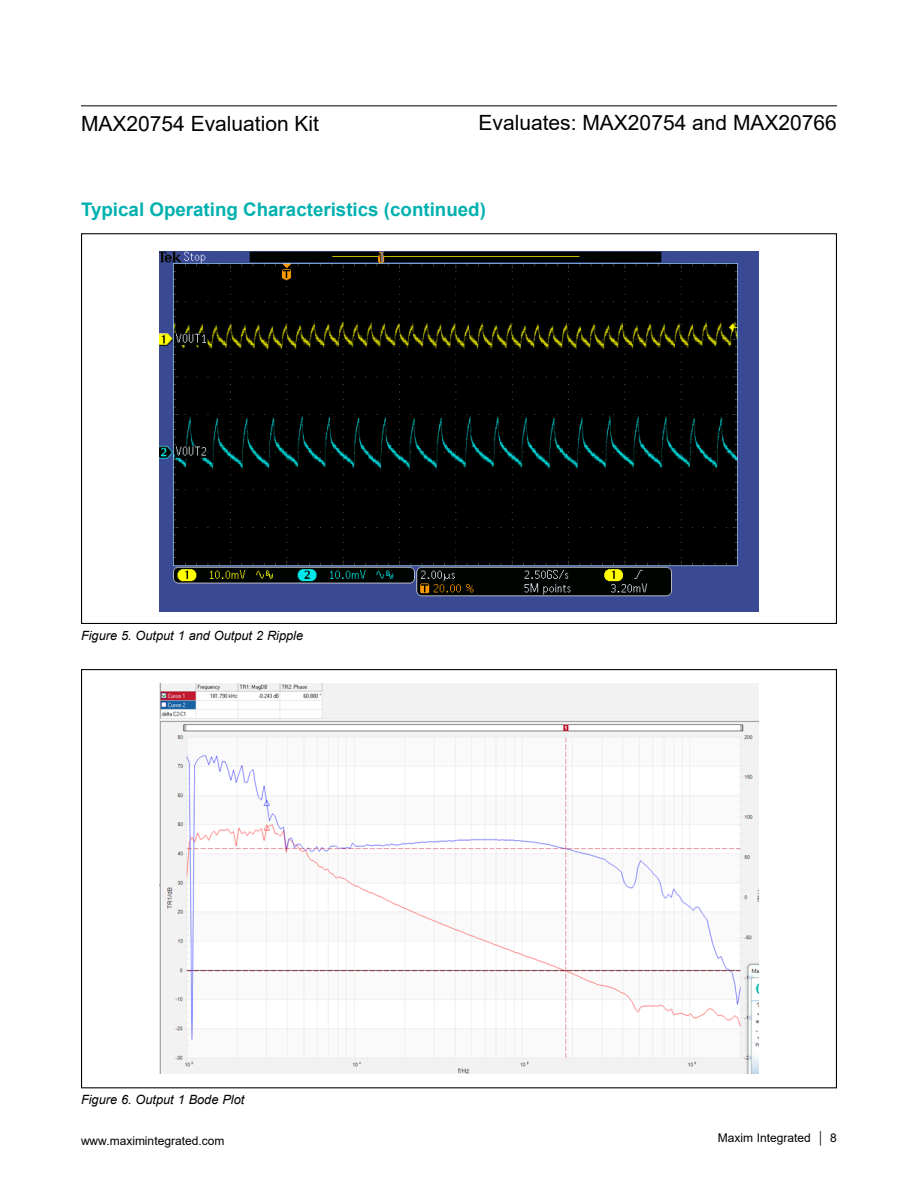
<style>
.page{position:relative;width:918px;height:1188px;background:#fff}
.page>*{position:absolute;margin:0;border:0;box-sizing:border-box;transform-origin:0 0}
.t1{font:21px "Arial";color:#000}
.t2{font:700 18.75px "Arial";color:#00b1b0}
.t3{font:italic 12.75px "Arial";color:#000}
.t4{font:12px "Arial";color:#000}
</style>
<div class="page">
<hr style="left:81px;top:105px;width:756px;height:1px;background:#000">
<img style="left:159px;top:251px;width:600px;height:360px">
<img style="left:160px;top:684px;width:598px;height:389px">
<h1 class="t1" style="left:81px;top:109px;width:240px">MAX20754 Evaluation Kit</h1>
<h1 class="t1" style="left:479px;top:108px;width:360px">Evaluates: MAX20754 and MAX20766</h1>
<h2 class="t2" style="left:81px;top:196px;width:406px">Typical Operating Characteristics (continued)</h2>
<p class="t3" style="left:81px;top:627px;width:224px">Figure 5. Output 1 and Output 2 Ripple</p>
<p class="t3" style="left:81px;top:1091px;width:165px">Figure 6. Output 1 Bode Plot</p>
<p class="t4" style="left:81px;top:1132px;width:145px">www.maximintegrated.com</p>
<p class="t4" style="left:718px;top:1129px;width:121px">Maxim Integrated │ 8</p>
</div>
